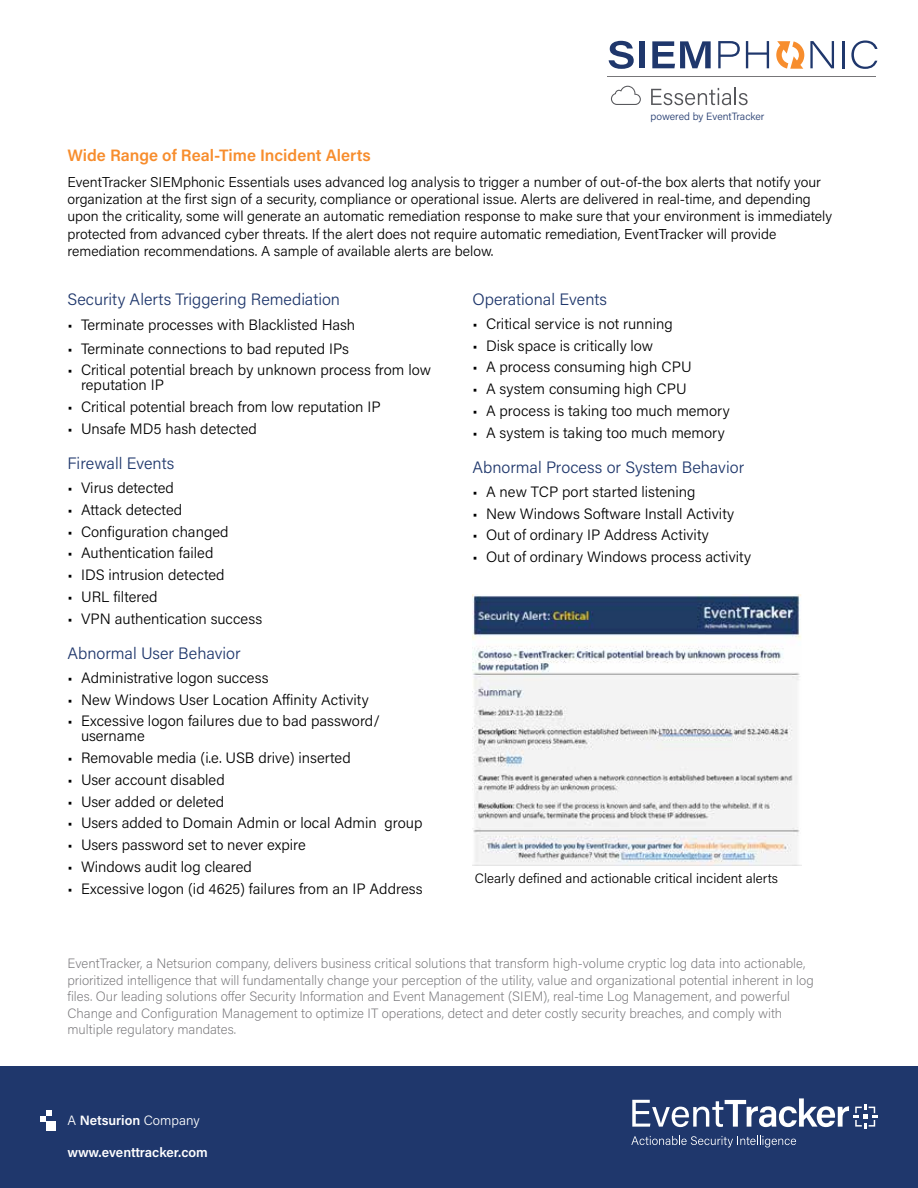
<style>
.page{position:relative;width:918px;height:1188px;background:#fff}
.page>*{position:absolute;margin:0;border:0;box-sizing:border-box;transform-origin:0 0}
.t1{font:300 16.5px "Acumin Pro";color:#1f376c}
.t2{font:600 16.5px "Acumin Pro";color:#f78d2d}
.t3{font:300 15px/15px "Acumin Pro";color:#000}
.t4{font:300 14.25px/17.2px "Acumin Pro";color:#000}
.t5{font:200 13.5px/16.5px "Acumin Pro";color:#777679}
.t6{font:300 13.5px "Acumin Pro";color:#000}
.t7{font:600 13.5px "Acumin Pro";color:#fff}
.t8{font:300 10.5px "Acumin Pro";color:#1f376c}
.s1{font-weight:300}
</style>
<div class="page">
<div style="left:0;top:1066px;width:918px;height:122px;background:#1f376c"></div>
<hr style="left:608px;top:77px;width:268px;height:1px;background:#777679">
<svg style="left:651px;top:88px;width:97px;height:17px"></svg>
<svg style="left:611px;top:86px;width:30px;height:19px"></svg>
<svg style="left:609px;top:41px;width:25px;height:28px"></svg>
<div style="left:639px;top:41px;width:6px;height:27px;background:#1f376c"></div>
<svg style="left:652px;top:41px;width:59px;height:27px"></svg>
<svg style="left:718px;top:41px;width:22px;height:27px"></svg>
<svg style="left:746px;top:41px;width:23px;height:27px"></svg>
<svg style="left:776px;top:41px;width:28px;height:28px"></svg>
<svg style="left:810px;top:41px;width:24px;height:27px"></svg>
<hr style="left:842px;top:41px;width:3px;height:27px;background:#1f376c">
<svg style="left:851px;top:40px;width:26px;height:29px"></svg>
<svg style="left:631px;top:1136px;width:165px;height:12px"></svg>
<svg style="left:632px;top:1098px;width:246px;height:31px"></svg>
<div style="left:46px;top:1121px;width:9px;height:10px;background:#fff"></div>
<svg style="left:40px;top:1110px;width:12px;height:11px"></svg>
<img style="left:472px;top:594px;width:330px;height:272px">
<p class="t8" style="left:651px;top:109px;width:115px">powered by EventTracker</p>
<p class="t2" style="left:68px;top:143px;width:305px">Wide Range of Real-Time Incident Alerts</p>
<p class="t4" style="left:68px;top:173px;width:766px">EventTracker SIEMphonic Essentials uses advanced log analysis to trigger a number of out-of-the box alerts that notify your organization at the first sign of a security, compliance or operational issue. Alerts are delivered in real-time, and depending upon the criticality, some will generate an automatic remediation response to make sure that your environment is immediately protected from advanced cyber threats. If the alert does not require automatic remediation, EventTracker will provide remediation recommendations. A sample of available alerts are below.</p>
<p class="t1" style="left:68px;top:288px;width:274px">Security Alerts Triggering Remediation</p>
<p class="t3" style="left:68px;top:317px;width:289px">• Terminate processes with Blacklisted Hash</p>
<p class="t3" style="left:68px;top:340px;width:283px">• Terminate connections to bad reputed IPs</p>
<p class="t3" style="left:81px;top:362px;width:352px;text-indent:-14px">• Critical potential breach by unknown process from low reputation IP</p>
<p class="t3" style="left:68px;top:399px;width:315px">• Critical potential breach from low reputation IP</p>
<p class="t3" style="left:68px;top:421px;width:191px">• Unsafe MD5 hash detected</p>
<p class="t1" style="left:68px;top:452px;width:108px">Firewall Events</p>
<p class="t3" style="left:68px;top:480px;width:108px">• Virus detected</p>
<p class="t3" style="left:68px;top:502px;width:116px">• Attack detected</p>
<p class="t3" style="left:68px;top:523px;width:163px">• Configuration changed</p>
<p class="t3" style="left:68px;top:545px;width:147px">• Authentication failed</p>
<p class="t3" style="left:68px;top:567px;width:159px">• IDS intrusion detected</p>
<p class="t3" style="left:68px;top:589px;width:92px">• URL filtered</p>
<p class="t3" style="left:68px;top:610px;width:196px">• VPN authentication success</p>
<p class="t1" style="left:68px;top:642px;width:175px">Abnormal User Behavior</p>
<p class="t3" style="left:68px;top:670px;width:203px">• Administrative logon success</p>
<p class="t3" style="left:68px;top:691px;width:303px">• New Windows User Location Affinity Activity</p>
<p class="t3" style="left:81px;top:713px;width:300px;text-indent:-14px">• Excessive logon failures due to bad password/ username</p>
<p class="t3" style="left:68px;top:750px;width:285px">• Removable media (i.e. USB drive) inserted</p>
<p class="t3" style="left:68px;top:772px;width:159px">• User account disabled</p>
<p class="t3" style="left:68px;top:793px;width:158px">• User added or deleted</p>
<p class="t3" style="left:68px;top:815px;width:356px">• Users added to Domain Admin or local Admin group</p>
<p class="t3" style="left:68px;top:837px;width:240px">• Users password set to never expire</p>
<p class="t3" style="left:68px;top:859px;width:186px">• Windows audit log cleared</p>
<p class="t3" style="left:68px;top:880px;width:357px">• Excessive logon (id 4625) failures from an IP Address</p>
<p class="t1" style="left:472px;top:288px;width:136px">Operational Events</p>
<p class="t3" style="left:472px;top:316px;width:202px">• Critical service is not running</p>
<p class="t3" style="left:472px;top:337px;width:182px">• Disk space is critically low</p>
<p class="t3" style="left:472px;top:359px;width:221px">• A process consuming high CPU</p>
<p class="t3" style="left:472px;top:381px;width:216px">• A system consuming high CPU</p>
<p class="t3" style="left:472px;top:403px;width:259px">• A process is taking too much memory</p>
<p class="t3" style="left:472px;top:424px;width:254px">• A system is taking too much memory</p>
<p class="t1" style="left:472px;top:456px;width:273px">Abnormal Process or System Behavior</p>
<p class="t3" style="left:472px;top:484px;width:225px">• A new TCP port started listening</p>
<p class="t3" style="left:472px;top:505px;width:263px">• New Windows Software Install Activity</p>
<p class="t3" style="left:472px;top:527px;width:238px">• Out of ordinary IP Address Activity</p>
<p class="t3" style="left:472px;top:549px;width:280px">• Out of ordinary Windows process activity</p>
<p class="t6" style="left:475px;top:869px;width:305px">Clearly defined and actionable critical incident alerts</p>
<p class="t5" style="left:68px;top:955px;width:748px">EventTracker, a Netsurion company, delivers business critical solutions that transform high-volume cryptic log data into actionable, prioritized intelligence that will fundamentally change your perception of the utility, value and organizational potential inherent in log files. Our leading solutions offer Security Information and Event Management (SIEM), real-time Log Management, and powerful Change and Configuration Management to optimize IT operations, detect and deter costly security breaches, and comply with multiple regulatory mandates.</p>
<p class="t7" style="left:68px;top:1111px;width:134px"><span class="s1">A</span> Netsurion <span class="s1">Company</span></p>
<p class="t7" style="left:68px;top:1143px;width:142px">www.eventtracker.com</p>
</div>
